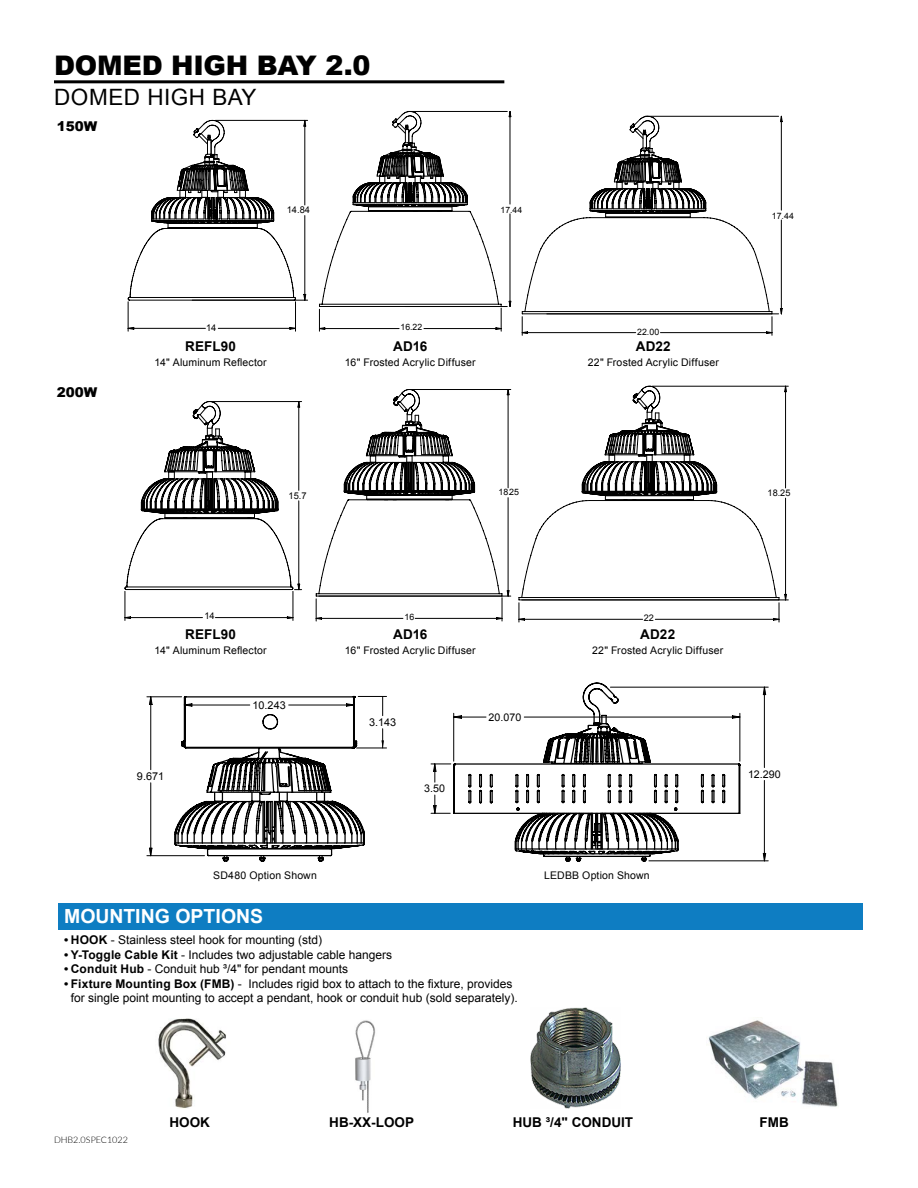
<style>
.page{position:relative;width:918px;height:1188px;background:#fff}
.page>*{position:absolute;margin:0;border:0;box-sizing:border-box;transform-origin:0 0}
.t1{font:900 27px "Arial";letter-spacing:-.01em;color:#000}
.t2{font:22.5px "Arial";letter-spacing:.02em;color:#000}
.t3{font:700 19.5px "Arial";color:#fff}
.t4{font:700 13.5px "Arial";color:#000}
.t5{font:900 13.5px "Arial";color:#000}
.t6{font:12px/14.4px "Arial";color:#000;text-align:center}
.t7{font:10.8px "Arial";color:#000}
.t8{font:10.65px "Arial";color:#000}
.t9{font:10.5px "Arial";letter-spacing:.015em;color:#000}
.t10{font:9.45px "Arial";color:#000}
.t11{font:9.3px "Arial";color:#000}
.t12{font:9.15px "Arial";color:#000}
.t13{font:300 9px "Lato";color:#000}
.t14{font:8.85px "Arial";color:#000}
.t15{font:8.7px "Arial";letter-spacing:.005em;color:#000}
.s1{font-weight:700}
</style>
<div class="page">
<img style="left:158px;top:1018px;width:68px;height:90px">
<img style="left:531px;top:1008px;width:90px;height:100px">
<img style="left:708px;top:1020px;width:130px;height:87px">
<div style="left:58px;top:903px;width:805px;height:27px;background:#0e7dc2"></div>
<img style="left:355px;top:1020px;width:21px;height:93px">
<svg style="left:124px;top:401px;width:178px;height:219px"></svg>
<hr style="left:213px;top:401px;width:89px;height:1px;background:#000">
<hr style="left:299px;top:501px;width:1px;height:89px;background:#000">
<hr style="left:299px;top:402px;width:1px;height:88px;background:#000">
<svg style="left:518px;top:386px;width:269px;height:236px"></svg>
<hr style="left:522px;top:600px;width:266px;height:1px;background:#000">
<hr style="left:652px;top:386px;width:136px;height:1px;background:#000">
<hr style="left:785px;top:498px;width:1px;height:102px;background:#000">
<hr style="left:785px;top:386px;width:1px;height:102px;background:#000">
<svg style="left:315px;top:389px;width:194px;height:232px"></svg>
<hr style="left:319px;top:596px;width:192px;height:1px;background:#000">
<hr style="left:412px;top:389px;width:99px;height:1px;background:#000">
<hr style="left:508px;top:498px;width:1px;height:98px;background:#000">
<hr style="left:508px;top:390px;width:1px;height:98px;background:#000">
<svg style="left:127px;top:120px;width:179px;height:211px"></svg>
<hr style="left:192px;top:300px;width:116px;height:1px;background:#000">
<hr style="left:215px;top:120px;width:93px;height:1px;background:#000">
<hr style="left:305px;top:216px;width:1px;height:84px;background:#000">
<hr style="left:305px;top:120px;width:1px;height:85px;background:#000">
<svg style="left:521px;top:116px;width:262px;height:219px"></svg>
<hr style="left:547px;top:314px;width:232px;height:1px;background:#000">
<hr style="left:645px;top:116px;width:134px;height:1px;background:#000">
<hr style="left:781px;top:220px;width:1px;height:94px;background:#000">
<hr style="left:781px;top:116px;width:1px;height:94px;background:#000">
<svg style="left:319px;top:111px;width:192px;height:220px"></svg>
<hr style="left:319px;top:328px;width:80px;height:1px;background:#000">
<hr style="left:424px;top:328px;width:77px;height:1px;background:#000">
<hr style="left:54px;top:80px;width:450px;height:3px;background:#000">
<svg style="left:149px;top:695px;width:238px;height:166px"></svg>
<hr style="left:147px;top:696px;width:35px;height:1px;background:#000">
<hr style="left:147px;top:855px;width:58px;height:1px;background:#000">
<hr style="left:150px;top:697px;width:1px;height:73px;background:#000">
<hr style="left:150px;top:783px;width:1px;height:73px;background:#000">
<hr style="left:649px;top:861px;width:119px;height:1px;background:#000">
<hr style="left:610px;top:687px;width:158px;height:1px;background:#000">
<svg style="left:741px;top:687px;width:24px;height:174px"></svg>
<svg style="left:431px;top:682px;width:310px;height:179px"></svg>
<h1 class="t1" style="left:54px;top:46px;width:318px">DOMED HIGH BAY 2.0</h1>
<h2 class="t2" style="left:54px;top:82px;width:204px">DOMED HIGH BAY</h2>
<p class="t5" style="left:57px;top:116px;width:42px">150W</p>
<p class="t5" style="left:57px;top:382px;width:42px">200W</p>
<p class="t10" style="left:287px;top:204px;width:25px">14.84</p>
<p class="t15" style="left:501px;top:204px;width:23px">17.44</p>
<p class="t10" style="left:206px;top:322px;width:12px">14</p>
<p class="t4" style="left:185px;top:337px;width:53px">REFL90</p>
<p class="t9" style="left:155px;top:355px;width:114px">14" Aluminum Reflector</p>
<p class="t15" style="left:401px;top:321px;width:23px">16.22</p>
<p class="t4" style="left:393px;top:337px;width:36px">AD16</p>
<p class="t9" style="left:345px;top:355px;width:132px">16" Frosted Acrylic Diffuser</p>
<p class="t11" style="left:289px;top:490px;width:20px">15.7</p>
<p class="t14" style="left:499px;top:486px;width:22px">18.25</p>
<p class="t14" style="left:637px;top:326px;width:24px">22.00</p>
<p class="t4" style="left:636px;top:337px;width:36px">AD22</p>
<p class="t9" style="left:588px;top:355px;width:133px">22" Frosted Acrylic Diffuser</p>
<p class="t14" style="left:772px;top:210px;width:24px">17.44</p>
<p class="t12" style="left:768px;top:487px;width:24px">18.25</p>
<p class="t11" style="left:204px;top:610px;width:12px">14</p>
<p class="t4" style="left:185px;top:625px;width:53px">REFL90</p>
<p class="t9" style="left:155px;top:643px;width:114px">14" Aluminum Reflector</p>
<p class="t7" style="left:253px;top:698px;width:35px">10.243</p>
<p class="t14" style="left:404px;top:611px;width:11px">16</p>
<p class="t4" style="left:393px;top:625px;width:36px">AD16</p>
<p class="t9" style="left:345px;top:643px;width:132px">16" Frosted Acrylic Diffuser</p>
<p class="t7" style="left:369px;top:715px;width:29px">3.143</p>
<p class="t8" style="left:489px;top:710px;width:34px">20.070</p>
<p class="t12" style="left:644px;top:612px;width:12px">22</p>
<p class="t4" style="left:640px;top:625px;width:36px">AD22</p>
<p class="t9" style="left:592px;top:643px;width:133px">22" Frosted Acrylic Diffuser</p>
<p class="t7" style="left:137px;top:769px;width:29px">9.671</p>
<p class="t8" style="left:748px;top:767px;width:34px">12.290</p>
<p class="t8" style="left:424px;top:782px;width:22px">3.50</p>
<p class="t9" style="left:213px;top:868px;width:105px">SD480 Option Shown</p>
<p class="t9" style="left:544px;top:868px;width:107px">LEDBB Option Shown</p>
<h3 class="t3" style="left:64px;top:903px;width:201px">MOUNTING OPTIONS</h3>
<p class="t6" style="left:64px;top:933px;width:260px"><span class="s1">• HOOK</span> - Stainless steel hook for mounting (std)</p>
<p class="t6" style="left:64px;top:947px;width:330px"><span class="s1">• Y-Toggle Cable Kit</span> - Includes two adjustable cable hangers</p>
<p class="t6" style="left:64px;top:962px;width:285px"><span class="s1">• Conduit Hub</span> - Conduit hub ³/4" for pendant mounts</p>
<p class="t6" style="left:64px;top:976px;width:455px"><span class="s1">• Fixture Mounting Box (FMB)</span> - Includes rigid box to attach to the fixture, provides for single point mounting to accept a pendant, hook or conduit hub (sold separately).</p>
<p class="t13" style="left:54px;top:1133px;width:75px">DHB2.0SPEC1022</p>
<p class="t4" style="left:170px;top:1113px;width:42px">HOOK</p>
<p class="t4" style="left:329px;top:1113px;width:86px">HB-XX-LOOP</p>
<p class="t4" style="left:513px;top:1113px;width:122px">HUB ³/4" CONDUIT</p>
<p class="t4" style="left:760px;top:1113px;width:31px">FMB</p>
</div>
